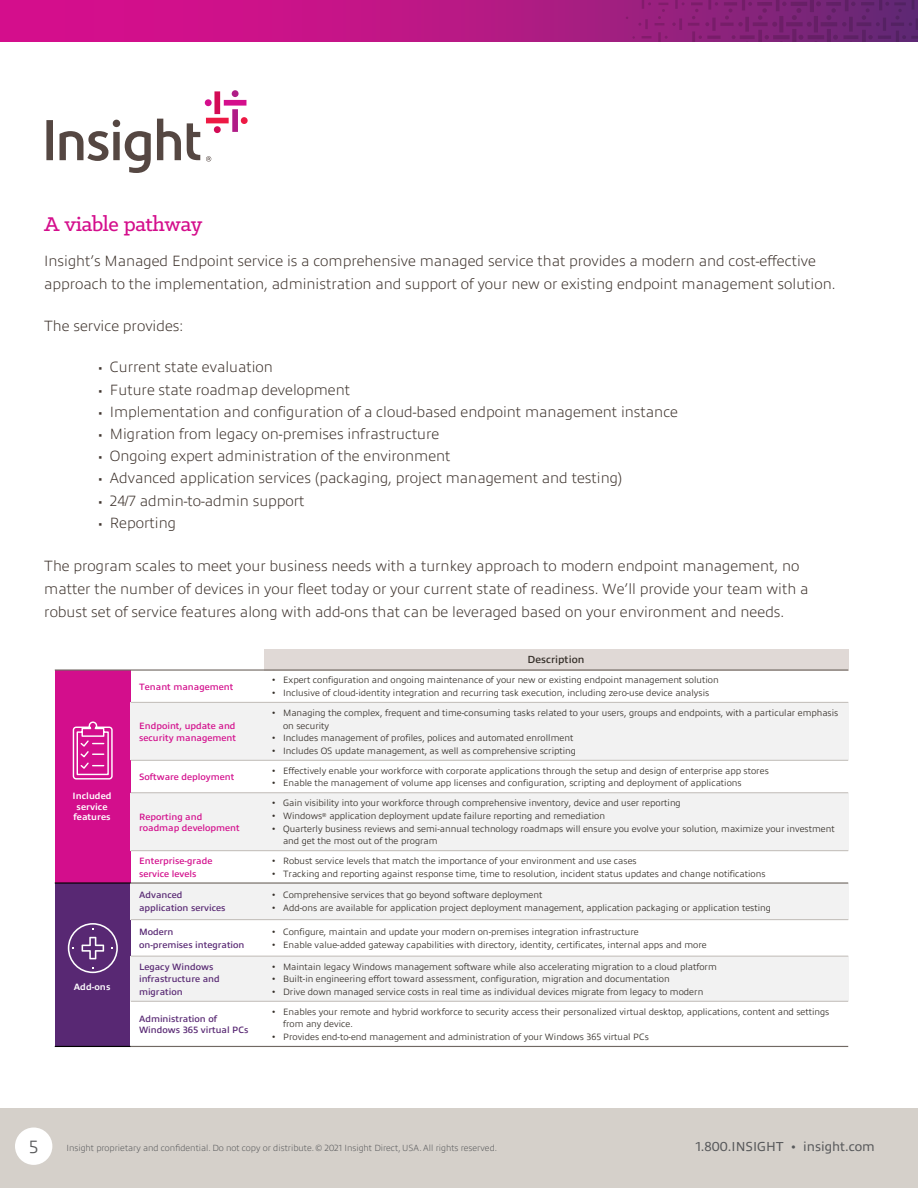
<style>
.page{position:relative;width:918px;height:1188px;background:#fff}
.page>*{position:absolute;margin:0;border:0;box-sizing:border-box;transform-origin:0 0}
.t1{font:500 22.5px "Klinic Slab";letter-spacing:-.015em;color:#d40e8c}
.t2{font:300 18px "Allumi Pro";color:#58595b}
.t3{font:200 15px/23px "Allumi Pro";color:#3e332d}
.t4{font:13.2px "Allumi Pro";color:#58595b}
.t5{font:600 10.35px "Allumi Pro";color:#342e28}
.t6{font:300 9.3px/12.8px "Allumi Pro";color:#342e28}
.t7{font:600 9.3px/12.8px "Allumi Pro";color:#582873}
.t8{font:600 9.3px/11.7px "Allumi Pro";color:#d30e8c}
.t9{font:700 9.3px/11.7px "Allumi Pro";letter-spacing:.005em;color:#fff;text-align:center}
.t10{font:200 9px "Allumi Pro";color:#58595b}
.s1{font-size:14.1px}
.s2{font-family:"Arial";font-weight:400}
.s3{font-family:"Klinic Slab";font-weight:700}
</style>
<div class="page">
<svg style="left:0;top:0;width:623px;height:41px;background:#c31487"></svg>
<svg style="left:46px;top:90px;width:202px;height:83px"></svg>
<svg style="left:623px;top:0;width:295px;height:41px;background:#7c2275"></svg>
<div style="left:0;top:1108px;width:918px;height:80px;background:#d5d0ca"></div>
<div style="left:15px;top:1128px;width:37px;height:37px;background:#fff;border-radius:50%"></div>
<div style="left:264px;top:649px;width:584px;height:21px;background:#e0d9d6"></div>
<div style="left:55px;top:670px;width:76px;height:213px;background:#d30e8c"></div>
<div style="left:131px;top:702px;width:133px;height:58px;background:#f2f2f2"></div>
<div style="left:264px;top:702px;width:584px;height:58px;background:#f2f2f2"></div>
<div style="left:131px;top:793px;width:133px;height:58px;background:#f2f2f2"></div>
<div style="left:264px;top:793px;width:584px;height:58px;background:#f2f2f2"></div>
<div style="left:55px;top:883px;width:76px;height:163px;background:#582873"></div>
<div style="left:131px;top:883px;width:133px;height:37px;background:#f2f2f2"></div>
<div style="left:264px;top:883px;width:584px;height:37px;background:#f2f2f2"></div>
<div style="left:131px;top:956px;width:133px;height:45px;background:#f2f2f2"></div>
<div style="left:264px;top:956px;width:584px;height:45px;background:#f2f2f2"></div>
<hr style="left:55px;top:669px;width:793px;height:2px;background:#716963">
<hr style="left:131px;top:702px;width:717px;height:1px;background:#c7c3bf">
<hr style="left:131px;top:760px;width:717px;height:1px;background:#c7c3bf">
<hr style="left:131px;top:792px;width:717px;height:1px;background:#c7c3bf">
<hr style="left:131px;top:850px;width:717px;height:1px;background:#c7c3bf">
<hr style="left:55px;top:882px;width:76px;height:2px;background:#000">
<hr style="left:131px;top:882px;width:717px;height:2px;background:#716963">
<hr style="left:131px;top:919px;width:717px;height:1px;background:#c7c3bf">
<hr style="left:131px;top:956px;width:717px;height:1px;background:#c7c3bf">
<hr style="left:131px;top:1001px;width:717px;height:1px;background:#c7c3bf">
<hr style="left:55px;top:1046px;width:76px;height:1px;background:#000">
<hr style="left:131px;top:1046px;width:717px;height:1px;background:#716963">
<svg style="left:72px;top:721px;width:41px;height:59px"></svg>
<svg style="left:68px;top:923px;width:50px;height:50px"></svg>
<h1 class="t1" style="left:44px;top:209px;width:160px">A viable pathway</h1>
<h3 class="t3" style="left:44px;top:248px;width:793px">Insight’s Managed Endpoint service is a comprehensive managed service that provides a modern and cost-effective approach to the implementation, administration and support of your new or existing endpoint management solution.</h3>
<h3 class="t3" style="left:44px;top:313px;width:141px">The service provides:</h3>
<h3 class="t3" style="left:98px;top:355px;width:176px"><span class="s1">•</span> Current state evaluation</h3>
<h3 class="t3" style="left:98px;top:377px;width:254px"><span class="s1">•</span> Future state roadmap development</h3>
<h3 class="t3" style="left:98px;top:399px;width:581px"><span class="s1">•</span> Implementation and configuration of a cloud-based endpoint management instance</h3>
<h3 class="t3" style="left:98px;top:421px;width:343px"><span class="s1">•</span> Migration from legacy on-premises infrastructure</h3>
<h3 class="t3" style="left:98px;top:443px;width:354px"><span class="s1">•</span> Ongoing expert administration of the environment</h3>
<h3 class="t3" style="left:98px;top:466px;width:526px"><span class="s1">•</span> Advanced application services (packaging, project management and testing)</h3>
<h3 class="t3" style="left:98px;top:488px;width:208px"><span class="s1">•</span> 24/7 admin-to-admin support</h3>
<h3 class="t3" style="left:98px;top:510px;width:79px"><span class="s1">•</span> Reporting</h3>
<p class="t3" style="left:44px;top:554px;width:766px">The program scales to meet your business needs with a turnkey approach to modern endpoint management, no matter the number of devices in your fleet today or your current state of readiness. We’ll provide your team with a robust set of service features along with add-ons that can be leveraged based on your environment and needs.</p>
<p class="t9" style="left:73px;top:789px;width:41px">Included service</p>
<p class="t9" style="left:74px;top:811px;width:39px">features</p>
<p class="t9" style="left:74px;top:980px;width:38px">Add-ons</p>
<p class="t8" style="left:139px;top:680px;width:96px">Tenant management</p>
<p class="t8" style="left:139px;top:720px;width:98px">Endpoint, update and security management</p>
<p class="t8" style="left:139px;top:770px;width:97px">Software deployment</p>
<p class="t8" style="left:139px;top:810px;width:102px">Reporting and roadmap development</p>
<p class="t5" style="left:528px;top:652px;width:58px">Description</p>
<p class="t6" style="left:272px;top:673px;width:448px"><span class="s2">•</span> Expert configuration and ongoing maintenance of your new or existing endpoint management solution</p>
<p class="t6" style="left:272px;top:686px;width:439px"><span class="s2">•</span> Inclusive of cloud-identity integration and recurring task execution, including zero-use device analysis</p>
<p class="t6" style="left:283px;top:706px;width:557px;text-indent:-11px"><span class="s2">•</span> Managing the complex, frequent and time-consuming tasks related to your users, groups and endpoints, with a particular emphasis on security</p>
<p class="t6" style="left:272px;top:731px;width:303px"><span class="s2">•</span> Includes management of profiles, polices and automated enrollment</p>
<p class="t6" style="left:272px;top:744px;width:305px"><span class="s2">•</span> Includes OS update management, as well as comprehensive scripting</p>
<p class="t6" style="left:272px;top:764px;width:498px"><span class="s2">•</span> Effectively enable your workforce with corporate applications through the setup and design of enterprise app stores</p>
<p class="t6" style="left:272px;top:776px;width:471px"><span class="s2">•</span> Enable the management of volume app licenses and configuration, scripting and deployment of applications</p>
<p class="t6" style="left:272px;top:796px;width:410px"><span class="s2">•</span> Gain visibility into your workforce through comprehensive inventory, device and user reporting</p>
<p class="t6" style="left:272px;top:808px;width:335px"><span class="s2">•</span> Windows<sup>®</sup> application deployment update failure reporting and remediation</p>
<p class="t6" style="left:283px;top:821px;width:553px;text-indent:-11px"><span class="s2">•</span> Quarterly business reviews and semi-annual technology roadmaps will ensure you evolve your solution, maximize your investment and get the most out of the program</p>
<p class="t8" style="left:139px;top:854px;width:75px;line-height:12.8px">Enterprise-grade service levels</p>
<p class="t6" style="left:272px;top:854px;width:366px"><span class="s2">•</span> Robust service levels that match the importance of your environment and use cases</p>
<p class="t6" style="left:272px;top:866px;width:495px"><span class="s2">•</span> Tracking and reporting against response time, time to resolution, incident status updates and change notifications</p>
<p class="t7" style="left:139px;top:888px;width:88px">Advanced application services</p>
<p class="t6" style="left:272px;top:888px;width:272px"><span class="s2">•</span> Comprehensive services that go beyond software deployment</p>
<p class="t6" style="left:272px;top:901px;width:500px"><span class="s2">•</span> Add-ons are available for application project deployment management, application packaging or application testing</p>
<p class="t7" style="left:139px;top:925px;width:107px">Modern<br>on-premises integration</p>
<p class="t6" style="left:272px;top:925px;width:368px"><span class="s2">•</span> Configure, maintain and update your modern on-premises integration infrastructure</p>
<p class="t6" style="left:272px;top:937px;width:436px"><span class="s2">•</span> Enable value-added gateway capabilities with directory, identity, certificates, internal apps and more</p>
<p class="t7" style="left:139px;top:959px;width:82px">Legacy Windows infrastructure and migration</p>
<p class="t6" style="left:272px;top:959px;width:446px"><span class="s2">•</span> Maintain legacy Windows management software while also accelerating migration to a cloud platform</p>
<p class="t6" style="left:272px;top:972px;width:399px"><span class="s2">•</span> Built-in engineering effort toward assessment, configuration, migration and documentation</p>
<p class="t6" style="left:272px;top:985px;width:433px"><span class="s2">•</span> Drive down managed service costs in real time as individual devices migrate from legacy to modern</p>
<p class="t7" style="left:139px;top:1012px;width:111px;line-height:11.4px">Administration of<br>Windows 365 virtual PCs</p>
<p class="t6" style="left:283px;top:1004px;width:548px;text-indent:-11px"><span class="s2">•</span> Enables your remote and hybrid workforce to security access their personalized virtual desktop, applications, content and settings from any device.</p>
<p class="t6" style="left:272px;top:1030px;width:378px"><span class="s2">•</span> Provides end-to-end management and administration of your Windows 365 virtual PCs</p>
<h2 class="t2" style="left:29px;top:1134px;width:11px">5</h2>
<p class="t10" style="left:66px;top:1141px;width:432px">Insight proprietary and confidential. Do not copy or distribute. © 2021 Insight Direct, USA. All rights reserved.</p>
<h3 class="t4" style="left:695px;top:1136px;width:181px">1.800.INSIGHT <span class="s3">•</span> insight.com</h3>
</div>
